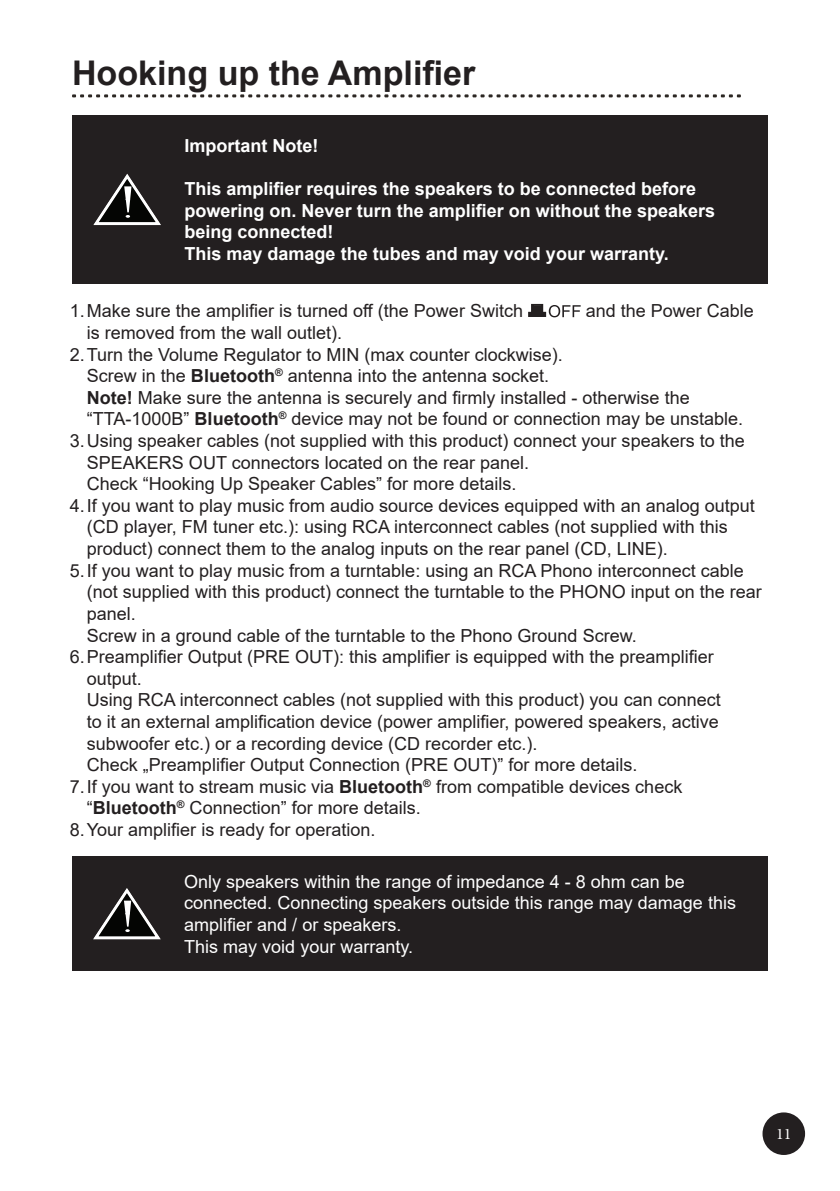
<style>
.page{position:relative;width:840px;height:1191px;background:#fff}
.page>*{position:absolute;margin:0;border:0;box-sizing:border-box;transform-origin:0 0}
.rozdzial{font:700 34px "Arial";color:#231f20}
.t1{font:18px/21.6px "Arial";color:#231f20}
.Tytul_glowny{font:700 18px/21.6px "Arial";color:#fff}
.Tytul_glowny-2{font:18px/21.6px "Arial";color:#fff}
.t2{font:16px "Minion Pro";color:#fff}
.s1{font-weight:700}
</style>
<div class="page">
<div style="left:763px;top:1113px;width:40px;height:41px;background:#231f20;border-radius:50%"></div>
<div style="left:762px;top:1112px;width:42px;height:43px;border:2px solid #231f20;border-radius:50%"></div>
<svg style="left:72px;top:94px;width:668px;height:3px"></svg>
<div style="left:72px;top:856px;width:695px;height:115px;background:#231f20"></div>
<svg style="left:93px;top:888px;width:68px;height:52px"></svg>
<div style="left:530px;top:304px;width:13px;height:11px;border:2px solid #231f20"></div>
<svg style="left:529px;top:305px;width:51px;height:12px"></svg>
<div style="left:528px;top:312px;width:18px;height:5px;border:2px solid #231f20"></div>
<div style="left:72px;top:115px;width:695px;height:169px;background:#231f20"></div>
<svg style="left:93px;top:173px;width:68px;height:53px"></svg>
<p class="rozdzial" style="left:72px;top:49px;width:404px">Hooking up the Amplifier</p>
<p class="Tytul_glowny" style="left:184px;top:135px;width:135px">Important Note!</p>
<p class="Tytul_glowny" style="left:184px;top:178px;width:532px">This amplifier requires the speakers to be connected before powering on. Never turn the amplifier on without the speakers being connected!</p>
<p class="Tytul_glowny" style="left:184px;top:243px;width:485px">This may damage the tubes and may void your warranty.</p>
<p class="t1" style="left:70px;top:300px;width:454px">1.Make sure the amplifier is turned off (the Power Switch</p>
<p class="t1" style="left:585px;top:300px;width:170px">and the Power Cable</p>
<p class="t1" style="left:87px;top:322px;width:257px">is removed from the wall outlet).</p>
<p class="t1" style="left:87px;top:343px;width:657px;text-indent:-17px">2.Turn the Volume Regulator to MIN (max counter clockwise).<br>Screw in the <span class="s1">Bluetooth</span><sup>®</sup> antenna into the antenna socket.<br><span class="s1">Note!</span> Make sure the antenna is securely and firmly installed - otherwise the “TTA-1000B” <span class="s1">Bluetooth</span><sup>®</sup> device may not be found or connection may be unstable.</p>
<p class="t1" style="left:87px;top:430px;width:659px;text-indent:-17px">3.Using speaker cables (not supplied with this product) connect your speakers to the<br>SPEAKERS OUT connectors located on the rear panel.<br>Check “Hooking Up Speaker Cables” for more details.</p>
<p class="t1" style="left:87px;top:494px;width:669px;text-indent:-17px">4.If you want to play music from audio source devices equipped with an analog output (CD player, FM tuner etc.): using RCA interconnect cables (not supplied with this product) connect them to the analog inputs on the rear panel (CD, LINE).</p>
<p class="t1" style="left:87px;top:559px;width:676px;text-indent:-17px">5.If you want to play music from a turntable: using an RCA Phono interconnect cable (not supplied with this product) connect the turntable to the PHONO input on the rear panel.<br>Screw in a ground cable of the turntable to the Phono Ground Screw.</p>
<p class="t1" style="left:87px;top:646px;width:635px;text-indent:-17px">6.Preamplifier Output (PRE OUT): this amplifier is equipped with the preamplifier output.<br>Using RCA interconnect cables (not supplied with this product) you can connect to it an external amplification device (power amplifier, powered speakers, active subwoofer etc.) or a recording device (CD recorder etc.).<br>Check „Preamplifier Output Connection (PRE OUT)” for more details.</p>
<p class="t1" style="left:87px;top:775px;width:596px;text-indent:-17px">7.If you want to stream music via <span class="s1">Bluetooth</span><sup>®</sup> from compatible devices check “<span class="s1">Bluetooth</span><sup>®</sup> Connection” for more details.</p>
<p class="t1" style="left:70px;top:818px;width:307px">8.Your amplifier is ready for operation.</p>
<p class="Tytul_glowny-2" style="left:184px;top:870px;width:553px">Only speakers within the range of impedance 4 - 8 ohm can be connected. Connecting speakers outside this range may damage this amplifier and / or speakers.</p>
<p class="Tytul_glowny-2" style="left:184px;top:935px;width:230px">This may void your warranty.</p>
<p class="t2" style="left:775px;top:1122px;width:17px">11</p>
</div>
